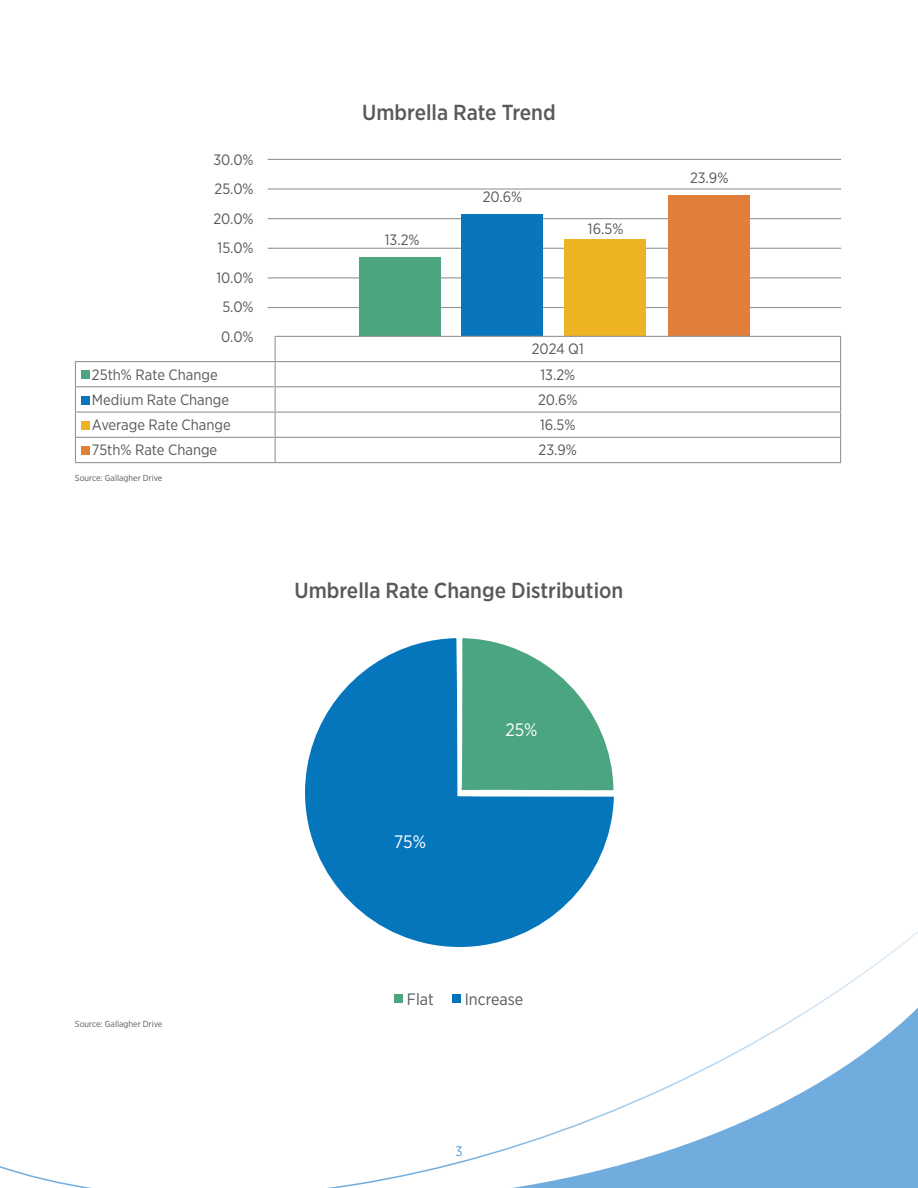
<style>
.page{position:relative;width:918px;height:1188px;background:#fff}
.page>*{position:absolute;margin:0;border:0;box-sizing:border-box;transform-origin:0 0}
.t1{font:500 21.75px "Gotham Narrow";color:#58595b}
.t2{font:18px "Gotham Narrow";color:#fff}
.t3{font:16.5px "Gotham Narrow";color:#58595b}
.t4{font:15px/29.5px "Gotham Narrow";color:#58595b;text-align:center}
.t5{font:300 13.5px "Gotham Narrow";color:#0075bc}
.t6{font:8.7px "Gotham Narrow";color:#58595b}
</style>
<div class="page">
<svg style="left:0;top:931px;width:918px;height:257px"></svg>
<hr style="left:268px;top:159px;width:573px;height:1px;background:#949698">
<hr style="left:268px;top:248px;width:573px;height:1px;background:#949698">
<hr style="left:268px;top:218px;width:573px;height:1px;background:#949698">
<hr style="left:268px;top:307px;width:573px;height:1px;background:#949698">
<hr style="left:268px;top:188px;width:573px;height:2px;background:#949698">
<hr style="left:268px;top:277px;width:573px;height:1px;background:#949698">
<div style="left:668px;top:195px;width:82px;height:141px;background:#e07e3a"></div>
<div style="left:565px;top:239px;width:81px;height:97px;background:#eeb323"></div>
<div style="left:461px;top:215px;width:81px;height:121px;background:#0875bc"></div>
<div style="left:360px;top:258px;width:81px;height:78px;background:#4ba680"></div>
<hr style="left:275px;top:336px;width:566px;height:1px;background:#949698">
<hr style="left:75px;top:361px;width:200px;height:1px;background:#949698">
<hr style="left:275px;top:361px;width:566px;height:1px;background:#949698">
<hr style="left:75px;top:386px;width:200px;height:1px;background:#949698">
<hr style="left:275px;top:386px;width:566px;height:1px;background:#949698">
<hr style="left:75px;top:411px;width:200px;height:2px;background:#949698">
<hr style="left:275px;top:411px;width:566px;height:2px;background:#949698">
<hr style="left:75px;top:437px;width:200px;height:1px;background:#949698">
<svg style="left:75px;top:362px;width:1px;height:100px"></svg>
<hr style="left:275px;top:437px;width:566px;height:1px;background:#949698">
<svg style="left:275px;top:337px;width:1px;height:125px"></svg>
<svg style="left:840px;top:337px;width:1px;height:125px"></svg>
<hr style="left:75px;top:462px;width:200px;height:1px;background:#949698">
<hr style="left:275px;top:462px;width:566px;height:1px;background:#949698">
<div style="left:81px;top:370px;width:8px;height:9px;background:#4ba580"></div>
<div style="left:81px;top:396px;width:8px;height:8px;background:#0576bc"></div>
<div style="left:81px;top:422px;width:8px;height:8px;background:#eeb222"></div>
<div style="left:81px;top:446px;width:8px;height:8px;background:#e27f37"></div>
<svg style="left:305px;top:638px;width:309px;height:309px;fill:#0576bc"></svg>
<svg style="left:461px;top:638px;width:152px;height:153px"></svg>
<div style="left:394px;top:994px;width:8px;height:9px;background:#4da57f"></div>
<div style="left:452px;top:994px;width:9px;height:9px;background:#0075bc"></div>
<p class="t4" style="left:213px;top:144px;width:42px">30.0%<br>25.0%<br>20.0%<br>15.0%<br>10.0%<br>5.0%<br>0.0%</p>
<h1 class="t1" style="left:362px;top:99px;width:195px">Umbrella Rate Trend</h1>
<p class="t4" style="left:385px;top:225px;width:36px">13.2%</p>
<p class="t4" style="left:483px;top:182px;width:41px">20.6%</p>
<p class="t4" style="left:588px;top:214px;width:37px">16.5%</p>
<p class="t4" style="left:532px;top:334px;width:53px">2024 Q1</p>
<p class="t4" style="left:92px;top:359px;width:127px">25th% Rate Change</p>
<p class="t4" style="left:540px;top:359px;width:36px">13.2%</p>
<p class="t4" style="left:92px;top:384px;width:139px">Medium Rate Change</p>
<p class="t4" style="left:538px;top:384px;width:41px">20.6%</p>
<p class="t4" style="left:92px;top:410px;width:140px">Average Rate Change</p>
<p class="t4" style="left:540px;top:410px;width:37px">16.5%</p>
<p class="t4" style="left:92px;top:435px;width:127px">75th% Rate Change</p>
<p class="t4" style="left:539px;top:435px;width:40px">23.9%</p>
<p class="t6" style="left:75px;top:473px;width:89px">Source: Gallagher Drive</p>
<p class="t6" style="left:75px;top:1018px;width:89px">Source: Gallagher Drive</p>
<h1 class="t1" style="left:295px;top:576px;width:330px">Umbrella Rate Change Distribution</h1>
<p class="t2" style="left:394px;top:831px;width:33px">75%</p>
<p class="t2" style="left:505px;top:718px;width:34px">25%</p>
<p class="t3" style="left:407px;top:989px;width:28px">Flat</p>
<p class="t3" style="left:465px;top:989px;width:60px">Increase</p>
<p class="t5" style="left:456px;top:1143px;width:8px">3</p>
<p class="t4" style="left:690px;top:163px;width:40px">23.9%</p>
</div>
